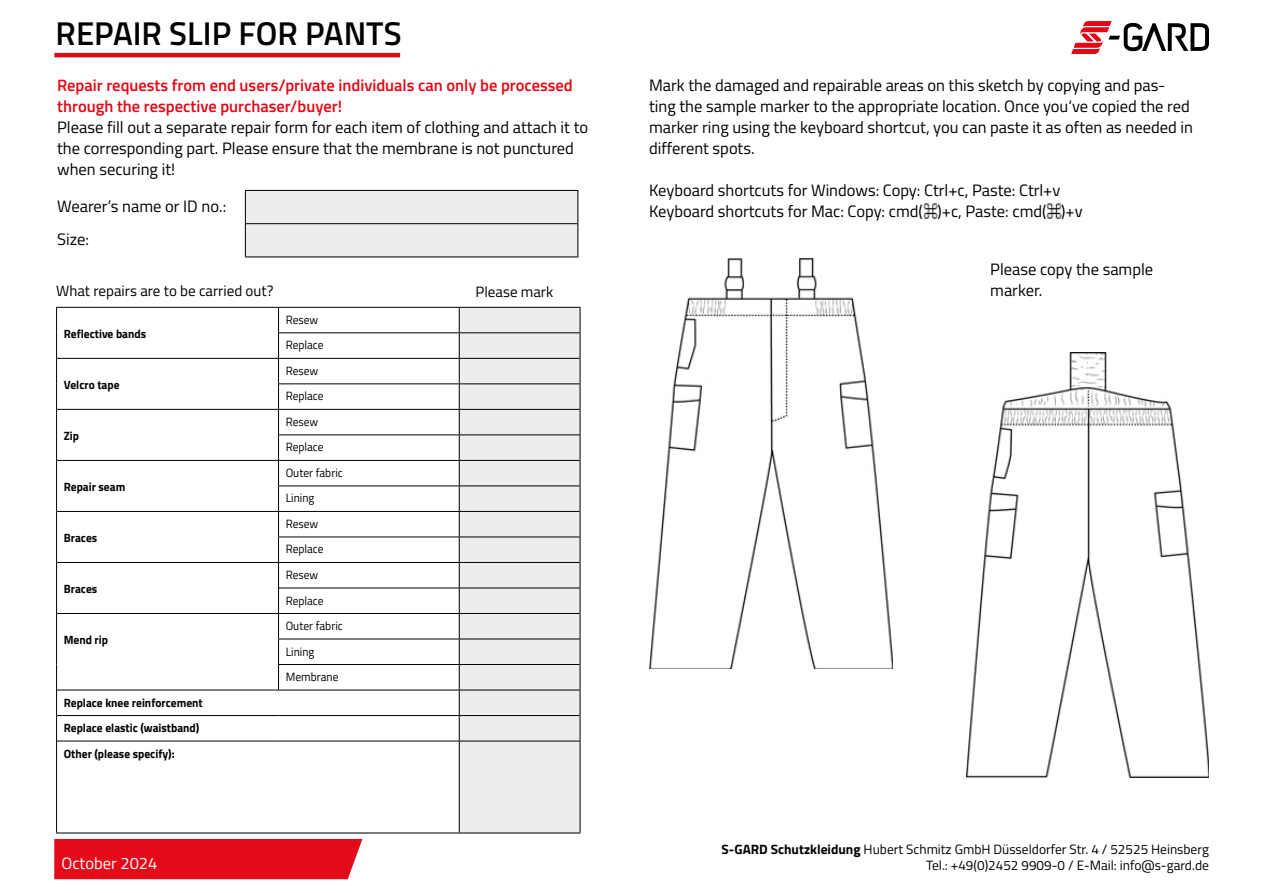
<style>
.page{position:relative;width:1263px;height:893px;background:#fff}
.page>*{position:absolute;margin:0;border:0;box-sizing:border-box;transform-origin:0 0}
.t1{font:600 33px "Titillium";color:#000}
.t2{font:16.5px/21px "Titillium";color:#000}
.t3{font:600 16.5px/21px "Titillium";color:#e30613}
.t4{font:16.5px "Titillium";color:#fff}
.t5{font:15px "Titillium";color:#000}
.t6{font:13.5px/16.2px "Titillium";color:#000;text-align:right}
.t7{font:700 12px/25.5px "Titillium";color:#000;scale:.96 1}
.t8{font:12px/25.5px "Titillium";color:#000;scale:.96 1}
.s1{font-family:"Titillium Web";font-weight:700}
</style>
<div class="page">
<div style="left:54px;top:839px;width:308px;height:40px;background:#e30b1a"></div>
<hr style="left:54px;top:53px;width:346px;height:4px;background:#e30613">
<div style="left:245px;top:190px;width:333px;height:68px;background:#ededed"></div>
<hr style="left:245px;top:190px;width:333px;height:1px;background:#000">
<hr style="left:245px;top:256px;width:333px;height:1px;background:#000">
<hr style="left:245px;top:191px;width:1px;height:33px;background:#000">
<hr style="left:577px;top:191px;width:1px;height:33px;background:#000">
<hr style="left:245px;top:224px;width:1px;height:32px;background:#000">
<hr style="left:577px;top:224px;width:1px;height:32px;background:#000">
<hr style="left:246px;top:223px;width:331px;height:1px;background:#000">
<div style="left:56px;top:307px;width:523px;height:526px;background:#ededed"></div>
<div style="left:57px;top:308px;width:402px;height:524px;background:#fff"></div>
<div style="left:279px;top:308px;width:180px;height:382px;background:#fff"></div>
<hr style="left:56px;top:307px;width:223px;height:1px;background:#000">
<hr style="left:279px;top:307px;width:180px;height:1px;background:#000">
<hr style="left:459px;top:307px;width:121px;height:1px;background:#000">
<hr style="left:56px;top:832px;width:223px;height:1px;background:#000">
<hr style="left:279px;top:832px;width:180px;height:1px;background:#000">
<hr style="left:459px;top:832px;width:121px;height:1px;background:#000">
<svg style="left:56px;top:308px;width:1px;height:433px"></svg>
<svg style="left:580px;top:308px;width:1px;height:433px"></svg>
<hr style="left:56px;top:741px;width:1px;height:91px;background:#000">
<hr style="left:580px;top:741px;width:1px;height:91px;background:#000">
<hr style="left:278px;top:332px;width:181px;height:1px;background:#000">
<hr style="left:459px;top:332px;width:121px;height:1px;background:#000">
<hr style="left:57px;top:358px;width:222px;height:1px;background:#000">
<hr style="left:279px;top:358px;width:180px;height:1px;background:#000">
<hr style="left:459px;top:358px;width:121px;height:1px;background:#000">
<hr style="left:278px;top:383px;width:181px;height:1px;background:#000">
<hr style="left:459px;top:383px;width:121px;height:1px;background:#000">
<hr style="left:57px;top:409px;width:222px;height:1px;background:#000">
<hr style="left:279px;top:409px;width:180px;height:1px;background:#000">
<hr style="left:459px;top:409px;width:121px;height:1px;background:#000">
<hr style="left:278px;top:434px;width:181px;height:1px;background:#000">
<hr style="left:459px;top:434px;width:121px;height:1px;background:#000">
<hr style="left:57px;top:460px;width:222px;height:1px;background:#000">
<hr style="left:279px;top:460px;width:180px;height:1px;background:#000">
<hr style="left:459px;top:460px;width:121px;height:1px;background:#000">
<hr style="left:278px;top:486px;width:181px;height:1px;background:#000">
<hr style="left:459px;top:486px;width:121px;height:1px;background:#000">
<hr style="left:57px;top:511px;width:222px;height:1px;background:#000">
<hr style="left:279px;top:511px;width:180px;height:1px;background:#000">
<hr style="left:459px;top:511px;width:121px;height:1px;background:#000">
<hr style="left:278px;top:537px;width:181px;height:1px;background:#000">
<hr style="left:459px;top:537px;width:121px;height:1px;background:#000">
<hr style="left:57px;top:562px;width:222px;height:1px;background:#000">
<hr style="left:279px;top:562px;width:180px;height:1px;background:#000">
<hr style="left:459px;top:562px;width:121px;height:1px;background:#000">
<hr style="left:57px;top:613px;width:222px;height:1px;background:#000">
<hr style="left:279px;top:613px;width:180px;height:1px;background:#000">
<hr style="left:459px;top:613px;width:121px;height:1px;background:#000">
<hr style="left:278px;top:639px;width:181px;height:1px;background:#000">
<hr style="left:459px;top:639px;width:121px;height:1px;background:#000">
<hr style="left:278px;top:664px;width:181px;height:1px;background:#000">
<svg style="left:278px;top:308px;width:1px;height:382px"></svg>
<hr style="left:459px;top:664px;width:121px;height:1px;background:#000">
<hr style="left:57px;top:690px;width:222px;height:1px;background:#000">
<hr style="left:279px;top:690px;width:180px;height:1px;background:#000">
<hr style="left:459px;top:690px;width:121px;height:1px;background:#000">
<hr style="left:57px;top:715px;width:222px;height:1px;background:#000">
<hr style="left:279px;top:715px;width:180px;height:1px;background:#000">
<hr style="left:459px;top:715px;width:121px;height:1px;background:#000">
<svg style="left:459px;top:308px;width:1px;height:433px"></svg>
<hr style="left:57px;top:741px;width:222px;height:1px;background:#000">
<hr style="left:279px;top:741px;width:180px;height:1px;background:#000">
<hr style="left:459px;top:741px;width:121px;height:1px;background:#000">
<hr style="left:459px;top:741px;width:1px;height:91px;background:#000">
<hr style="left:279px;top:588px;width:180px;height:1px;background:#000">
<hr style="left:459px;top:588px;width:121px;height:1px;background:#000">
<svg style="left:1071px;top:21px;width:138px;height:33px"></svg>
<img style="left:923px;top:203px;width:15px;height:16px">
<img style="left:1046px;top:203px;width:15px;height:16px">
<img style="left:966px;top:352px;width:243px;height:425px">
<img style="left:650px;top:258px;width:242px;height:411px">
<h1 class="t1" style="left:56px;top:9px;width:347px">REPAIR SLIP FOR PANTS</h1>
<p class="t3" style="left:57px;top:74px;width:517px">Repair requests from end users/private individuals can only be processed through the respective purchaser/buyer!</p>
<p class="t2" style="left:57px;top:116px;width:532px">Please fill out a separate repair form for each item of clothing and attach it to the corresponding part. Please ensure that the membrane is not punctured when securing it!</p>
<p class="t2" style="left:57px;top:189px;width:171px;line-height:33px">Wearer’s name or ID no.:<br>Size:</p>
<p class="t5" style="left:56px;top:280px;width:219px">What repairs are to be carried out?</p>
<p class="t5" style="left:476px;top:280px;width:79px">Please mark</p>
<p class="t7" style="left:64px;top:321px;width:87px">Reflective bands</p>
<p class="t7" style="left:64px;top:372px;width:60px">Velcro tape</p>
<p class="t7" style="left:64px;top:423px;width:17px">Zip</p>
<p class="t7" style="left:64px;top:474px;width:66px">Repair seam</p>
<p class="t7" style="left:64px;top:525px;width:36px">Braces</p>
<p class="t7" style="left:64px;top:576px;width:36px">Braces</p>
<p class="t7" style="left:64px;top:627px;width:48px">Mend rip</p>
<p class="t7" style="left:64px;top:689px;width:146px">Replace knee reinforcement<br>Replace elastic (waistband)<br>Other (please specify):</p>
<p class="t4" style="left:62px;top:851px;width:97px">October 2024</p>
<p class="t8" style="left:286px;top:306px;width:41px">Resew<br>Replace</p>
<p class="t8" style="left:286px;top:357px;width:41px">Resew<br>Replace</p>
<p class="t8" style="left:286px;top:408px;width:41px">Resew<br>Replace</p>
<p class="t8" style="left:286px;top:459px;width:61px">Outer fabric<br>Lining</p>
<p class="t8" style="left:286px;top:510px;width:41px">Resew<br>Replace</p>
<p class="t8" style="left:286px;top:561px;width:41px">Resew<br>Replace</p>
<p class="t8" style="left:286px;top:612px;width:61px">Outer fabric<br>Lining<br>Membrane</p>
<p class="t2" style="left:649px;top:74px;width:545px">Mark the damaged and repairable areas on this sketch by copying and pas&shy;ting the sample marker to the appropriate location. Once you‘ve copied the red marker ring using the keyboard shortcut, you can paste it as often as needed in different spots.</p>
<p class="t2" style="left:649px;top:179px;width:435px">Keyboard shortcuts for Windows: Copy: Ctrl+c, Paste: Ctrl+v<br>Keyboard shortcuts for Mac: Copy: cmd( )+c, Paste: cmd( )+v</p>
<p class="t2" style="left:990px;top:257px;width:164px">Please copy the sample marker.</p>
<p class="t6" style="left:722px;top:841px;width:489px"><span class="s1">S-GARD Schutzkleidung</span> Hubert Schmitz GmbH Düsseldorfer Str. 4 / 52525 Heinsberg<br>Tel.: +49(0)2452 9909-0 / E-Mail: info@s-gard.de</p>
</div>
